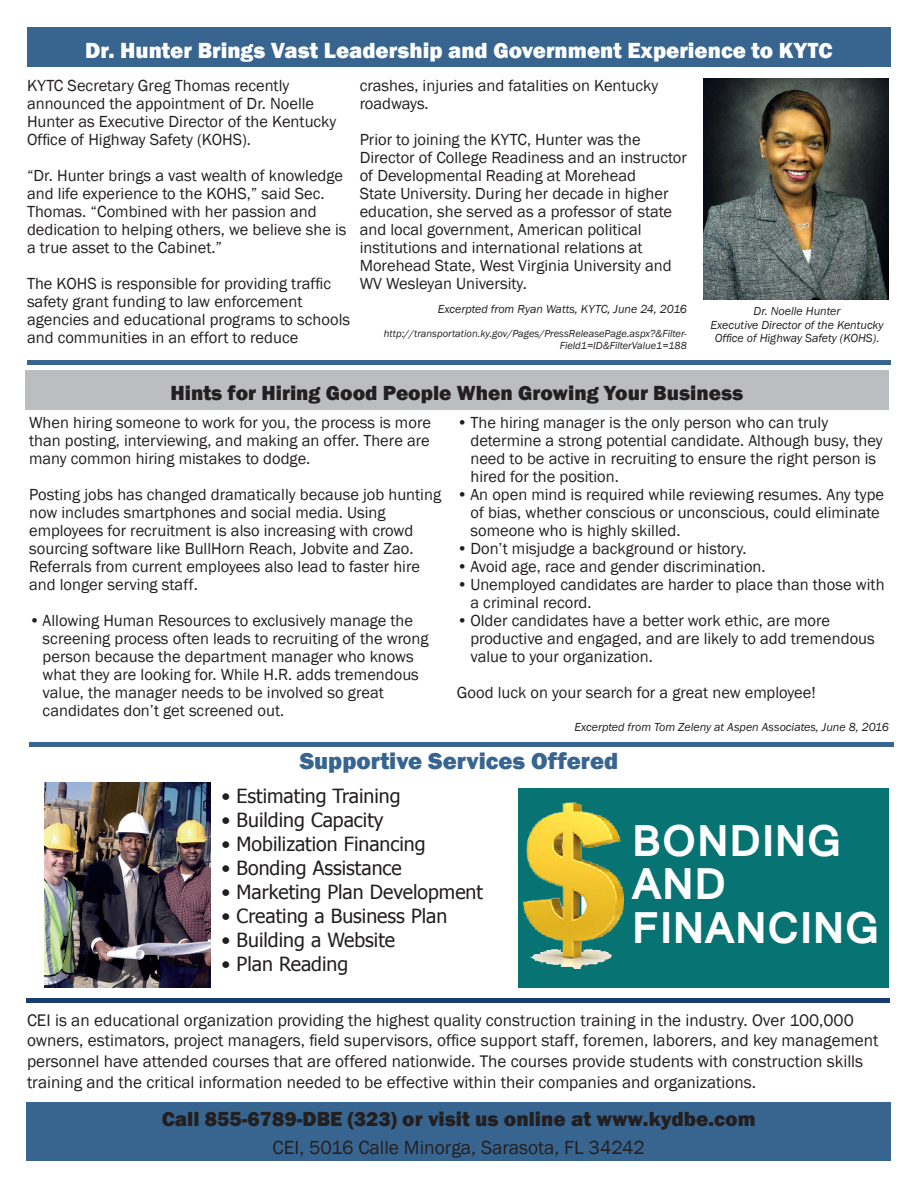
<style>
.page{position:relative;width:918px;height:1188px;background:#fff}
.page>*{position:absolute;margin:0;border:0;box-sizing:border-box;transform-origin:0 0}
.t1{font:700 42px "Kartika";color:#fff}
.t2{font:800 24px "Franklin Gothic";color:#38658f}
.t3{font:800 22.5px "Franklin Gothic";color:#fff}
.t4{font:800 21px "Franklin Gothic";color:#231f20}
.t5{font:19.5px "Tahoma";color:#231f20}
.t6{font:19.5px "Franklin Gothic";color:#231f20}
.t7{font:17.25px/20.7px "Franklin Gothic";color:#231f20}
.t8{font:16.5px/18px "Franklin Gothic";color:#231f20}
.t9{font:italic 12px/13.5px "Franklin Gothic";color:#231f20;text-align:center}
.t10{font:italic 10.5px/12px "Franklin Gothic";color:#231f20;text-align:right}
.s1{font-style:normal}
</style>
<div class="page">
<div style="left:518px;top:788px;width:371px;height:199px;background:#077473"></div>
<div style="left:26px;top:1103px;width:865px;height:58px;background:#38658f"></div>
<hr style="left:26px;top:998px;width:864px;height:4px;background:#193c6f">
<img style="left:45px;top:782px;width:166px;height:205px">
<div style="left:27px;top:27px;width:864px;height:40px;background:#38658f"></div>
<hr style="left:27px;top:360px;width:864px;height:4px;background:#38658f">
<div style="left:29px;top:742px;width:864px;height:5px;background:#38658f"></div>
<img style="left:523px;top:802px;width:101px;height:167px">
<div style="left:25px;top:370px;width:864px;height:40px;background:#bcbdc0"></div>
<img style="left:703px;top:78px;width:186px;height:222px">
<p class="t3" style="left:85px;top:36px;width:749px">Dr. Hunter Brings Vast Leadership and Government Experience to KYTC</p>
<p class="t8" style="left:27px;top:77px;width:311px">KYTC Secretary Greg Thomas recently announced the appointment of Dr. Noelle Hunter as Executive Director of the Kentucky Office of Highway Safety (KOHS).</p>
<p class="t8" style="left:27px;top:167px;width:321px">“Dr. Hunter brings a vast wealth of knowledge and life experience to the KOHS,” said Sec.<br>Thomas. “Combined with her passion and dedication to helping others, we believe she is a true asset to the Cabinet.”</p>
<p class="t8" style="left:27px;top:275px;width:325px">The KOHS is responsible for providing traffic safety grant funding to law enforcement agencies and educational programs to schools and communities in an effort to reduce</p>
<p class="t8" style="left:360px;top:77px;width:300px">crashes, injuries and fatalities on Kentucky roadways.</p>
<p class="t8" style="left:360px;top:131px;width:329px">Prior to joining the KYTC, Hunter was the Director of College Readiness and an instructor of Developmental Reading at Morehead<br>State University. During her decade in higher education, she served as a professor of state and local government, American political institutions and international relations at Morehead State, West Virginia University and WV Wesleyan University.</p>
<p class="t9" style="left:438px;top:303px;width:251px">Excerpted from Ryan Watts, KYTC, June 24, 2016</p>
<p class="t10" style="left:384px;top:328px;width:305px">http://transportation.ky.gov/Pages/PressReleasePage.aspx?&amp;Filter-<br>Field1=ID&amp;FilterValue1=188</p>
<p class="t9" style="left:754px;top:305px;width:88px">Dr. Noelle Hunter</p>
<p class="t9" style="left:711px;top:318px;width:175px">Executive Director of the Kentucky<br>Office of Highway Safety (KOHS)<span class="s1">.</span></p>
<p class="t4" style="left:171px;top:379px;width:574px">Hints for Hiring Good People When Growing Your Business</p>
<p class="t8" style="left:470px;top:413px;width:414px;text-indent:-14px">•The hiring manager is the only person who can truly determine a strong potential candidate. Although busy, they need to be active in recruiting to ensure the right person is hired for the position.</p>
<p class="t8" style="left:470px;top:485px;width:415px;text-indent:-14px">•An open mind is required while reviewing resumes. Any type of bias, whether conscious or unconscious, could eliminate someone who is highly skilled.</p>
<p class="t8" style="left:457px;top:539px;width:291px">•Don’t misjudge a background or history.</p>
<p class="t8" style="left:457px;top:557px;width:310px">•Avoid age, race and gender discrimination.</p>
<p class="t8" style="left:470px;top:575px;width:416px;text-indent:-14px">•Unemployed candidates are harder to place than those with a criminal record.</p>
<p class="t8" style="left:470px;top:611px;width:406px;text-indent:-14px">•Older candidates have a better work ethic, are more productive and engaged, and are likely to add tremendous value to your organization.</p>
<p class="t8" style="left:457px;top:683px;width:360px">Good luck on your search for a great new employee!</p>
<p class="t9" style="left:574px;top:720px;width:316px">Excerpted from Tom Zeleny at Aspen Associates, June 8, 2016</p>
<p class="t8" style="left:29px;top:413px;width:403px;text-align:justify">When hiring someone to work for you, the process is more than posting, interviewing, and making an offer. There are many common hiring mistakes to dodge.</p>
<p class="t8" style="left:29px;top:485px;width:413px">Posting jobs has changed dramatically because job hunting now includes smartphones and social media. Using employees for recruitment is also increasing with crowd sourcing software like BullHorn Reach, Jobvite and Zao.<br>Referrals from current employees also lead to faster hire and longer serving staff.</p>
<p class="t8" style="left:43px;top:611px;width:387px;text-indent:-14px">•Allowing Human Resources to exclusively manage the screening process often leads to recruiting of the wrong person because the department manager who knows what they are looking for. While H.R. adds tremendous value, the manager needs to be involved so great candidates don’t get screened out.</p>
<p class="t2" style="left:300px;top:746px;width:320px">Supportive Services Offered</p>
<p class="t5" style="left:222px;top:783px;width:180px">• Estimating Training</p>
<p class="t5" style="left:222px;top:807px;width:163px">• Building Capacity</p>
<p class="t5" style="left:222px;top:831px;width:205px">• Mobilization Financing</p>
<p class="t5" style="left:222px;top:855px;width:182px">• Bonding Assistance</p>
<p class="t5" style="left:222px;top:879px;width:263px">• Marketing Plan Development</p>
<p class="t5" style="left:222px;top:903px;width:227px">• Creating a Business Plan</p>
<p class="t5" style="left:222px;top:927px;width:175px">• Building a Website</p>
<p class="t5" style="left:222px;top:951px;width:128px">• Plan Reading</p>
<p class="t1" style="left:632px;top:814px;width:211px">BONDING</p>
<p class="t1" style="left:632px;top:858px;width:96px">AND</p>
<p class="t1" style="left:632px;top:901px;width:249px">FINANCING</p>
<p class="t7" style="left:27px;top:1010px;width:853px">CEI is an educational organization providing the highest quality construction training in the industry. Over 100,000 owners, estimators, project managers, field supervisors, office support staff, foremen, laborers, and key management personnel have attended courses that are offered nationwide. The courses provide students with construction skills training and the critical information needed to be effective within their companies and organizations.</p>
<p class="t4" style="left:162px;top:1105px;width:595px">Call 855-6789-DBE (323) or visit us online at www.kydbe.com</p>
<p class="t6" style="left:273px;top:1135px;width:374px">CEI, 5016 Calle Minorga, Sarasota, FL 34242</p>
</div>
